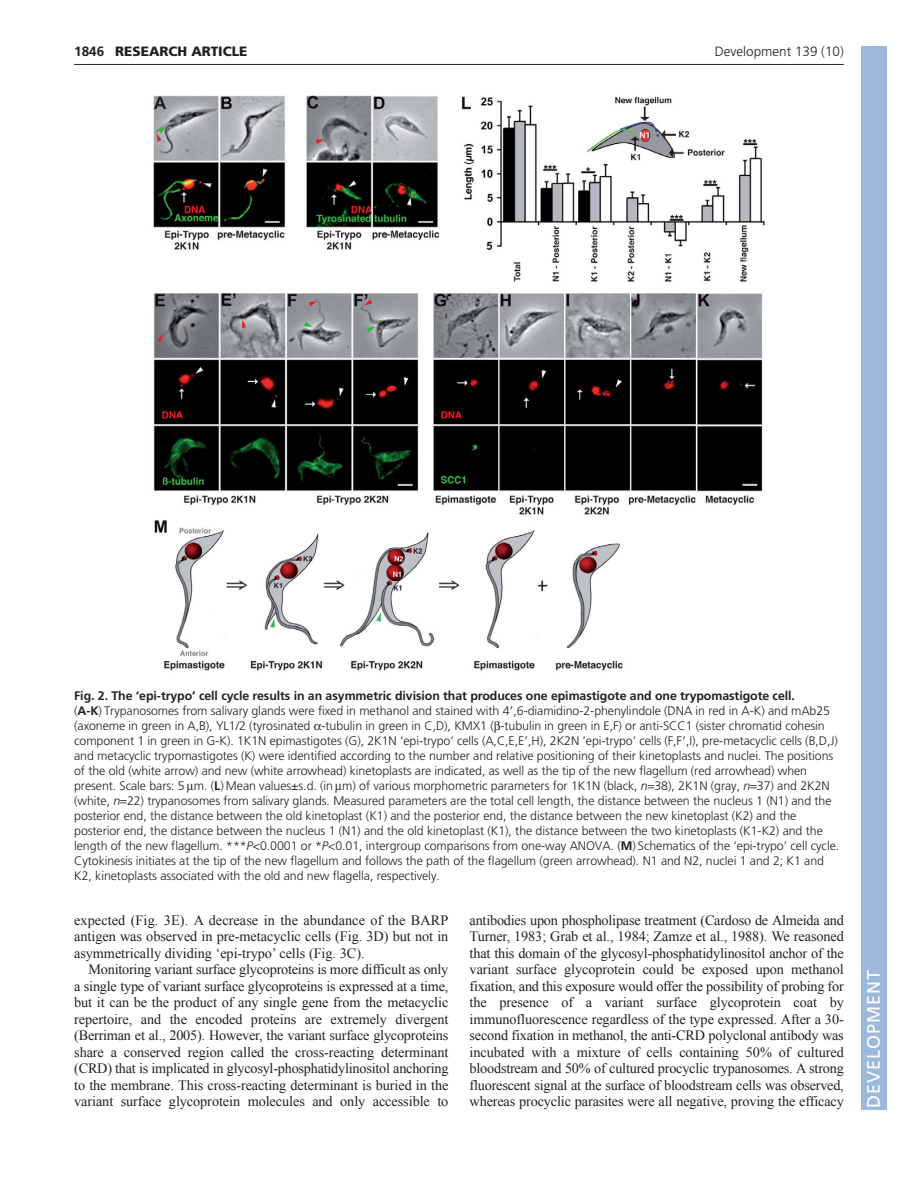
<style>
.page{position:relative;width:918px;height:1188px;background:#fff}
.page>*{position:absolute;margin:0;border:0;box-sizing:border-box;transform-origin:0 0}
.t1{font:18px "Frutiger LT Std";letter-spacing:.055em;color:#fff}
.t2{font:14.25px/16.5px "Times New Roman";letter-spacing:-.005em;color:#231f20;text-align:justify}
.t3{font:300 13.5px "Frutiger LT Std";color:#231f20}
.t4{font:900 13.5px "Frutiger LT Std";color:#231f20}
.t5{font:700 13.5px "Frutiger LT Std";color:#231f20}
.t6{font:300 12.3px/15px "Frutiger LT Std";letter-spacing:-.005em;color:#231f20}
.s1{font-weight:700}
.s2{font-family:"Mathematical Pi One";font-weight:400}
.s3{font-style:italic}
</style>
<div class="page">
<hr style="left:74px;top:64px;width:770px;height:1px;background:#231f20">
<img style="left:153px;top:95px;width:612px;height:576px">
<div style="left:861px;top:46px;width:25px;height:1064px;background:#9cb9db"></div>
<p class="t5" style="left:74px;top:46px;width:32px">1846</p>
<p class="t4" style="left:115px;top:45px;width:134px">RESEARCH ARTICLE</p>
<p class="t3" style="left:715px;top:46px;width:131px">Development 139 (10)</p>
<p class="t6" style="left:74px;top:689px;width:767px"><span class="s1">Fig. 2. The ‘epi-trypo’ cell cycle results in an asymmetric division that produces one epimastigote and one trypomastigote cell.<br></span>(<span class="s1">A-K</span>) Trypanosomes from salivary glands were fixed in methanol and stained with 4<span class="s2">-</span>,6-diamidino-2-phenylindole (DNA in red in A-K) and mAb25 (axoneme in green in A,B), YL1/2 (tyrosinated -tubulin in green in C,D), KMX1 ( -tubulin in green in E,F) or anti-SCC1 (sister chromatid cohesin component 1 in green in G-K). 1K1N epimastigotes (G), 2K1N ‘epi-trypo’ cells (A,C,E,E<span class="s2">-</span>,H), 2K2N ‘epi-trypo’ cells (F,F<span class="s2">-</span>,I), pre-metacyclic cells (B,D,J) and metacyclic trypomastigotes (K) were identified according to the number and relative positioning of their kinetoplasts and nuclei. The positions of the old (white arrow) and new (white arrowhead) kinetoplasts are indicated, as well as the tip of the new flagellum (red arrowhead) when present. Scale bars: 5 m. (<span class="s1">L</span>) Mean values±s.d. (in m) of various morphometric parameters for 1K1N (black, <span class="s3">n</span> 38), 2K1N (gray, <span class="s3">n</span> 37) and 2K2N (white, <span class="s3">n</span> 22) trypanosomes from salivary glands. Measured parameters are the total cell length, the distance between the nucleus 1 (N1) and the posterior end, the distance between the old kinetoplast (K1) and the posterior end, the distance between the new kinetoplast (K2) and the posterior end, the distance between the nucleus 1 (N1) and the old kinetoplast (K1), the distance between the two kinetoplasts (K1-K2) and the length of the new flagellum. ***<span class="s3">P</span>&lt;0.0001 or *<span class="s3">P</span>&lt;0.01, intergroup comparisons from one-way ANOVA. (<span class="s1">M</span>) Schematics of the ‘epi-trypo’ cell cycle.<br>Cytokinesis initiates at the tip of the new flagellum and follows the path of the flagellum (green arrowhead). N1 and N2, nuclei 1 and 2; K1 and K2, kinetoplasts associated with the old and new flagella, respectively.</p>
<p class="t2" style="left:74px;top:912px;width:376px">expected (Fig. 3E). A decrease in the abundance of the BARP antigen was observed in pre-metacyclic cells (Fig. 3D) but not in asymmetrically dividing ‘epi-trypo’ cells (Fig. 3C).</p>
<p class="t2" style="left:74px;top:961px;width:376px;text-indent:14px">Monitoring variant surface glycoproteins is more difficult as only a single type of variant surface glycoproteins is expressed at a time, but it can be the product of any single gene from the metacyclic repertoire, and the encoded proteins are extremely divergent (Berriman et al., 2005). However, the variant surface glycoproteins share a conserved region called the cross-reacting determinant (CRD) that is implicated in glycosyl-phosphatidylinositol anchoring to the membrane. This cross-reacting determinant is buried in the variant surface glycoprotein molecules and only accessible to</p>
<p class="t2" style="left:470px;top:912px;width:376px">antibodies upon phospholipase treatment (Cardoso de Almeida and Turner, 1983; Grab et al., 1984; Zamze et al., 1988). We reasoned that this domain of the glycosyl-phosphatidylinositol anchor of the variant surface glycoprotein could be exposed upon methanol fixation, and this exposure would offer the possibility of probing for the presence of a variant surface glycoprotein coat by immunofluorescence regardless of the type expressed. After a 30- second fixation in methanol, the anti-CRD polyclonal antibody was incubated with a mixture of cells containing 50% of cultured bloodstream and 50% of cultured procyclic trypanosomes. A strong fluorescent signal at the surface of bloodstream cells was observed, whereas procyclic parasites were all negative, proving the efficacy</p>
<h1 class="t1" style="left:863px;top:1108px;width:140px;rotate:-90deg">DEVELOPMENT</h1>
</div>
